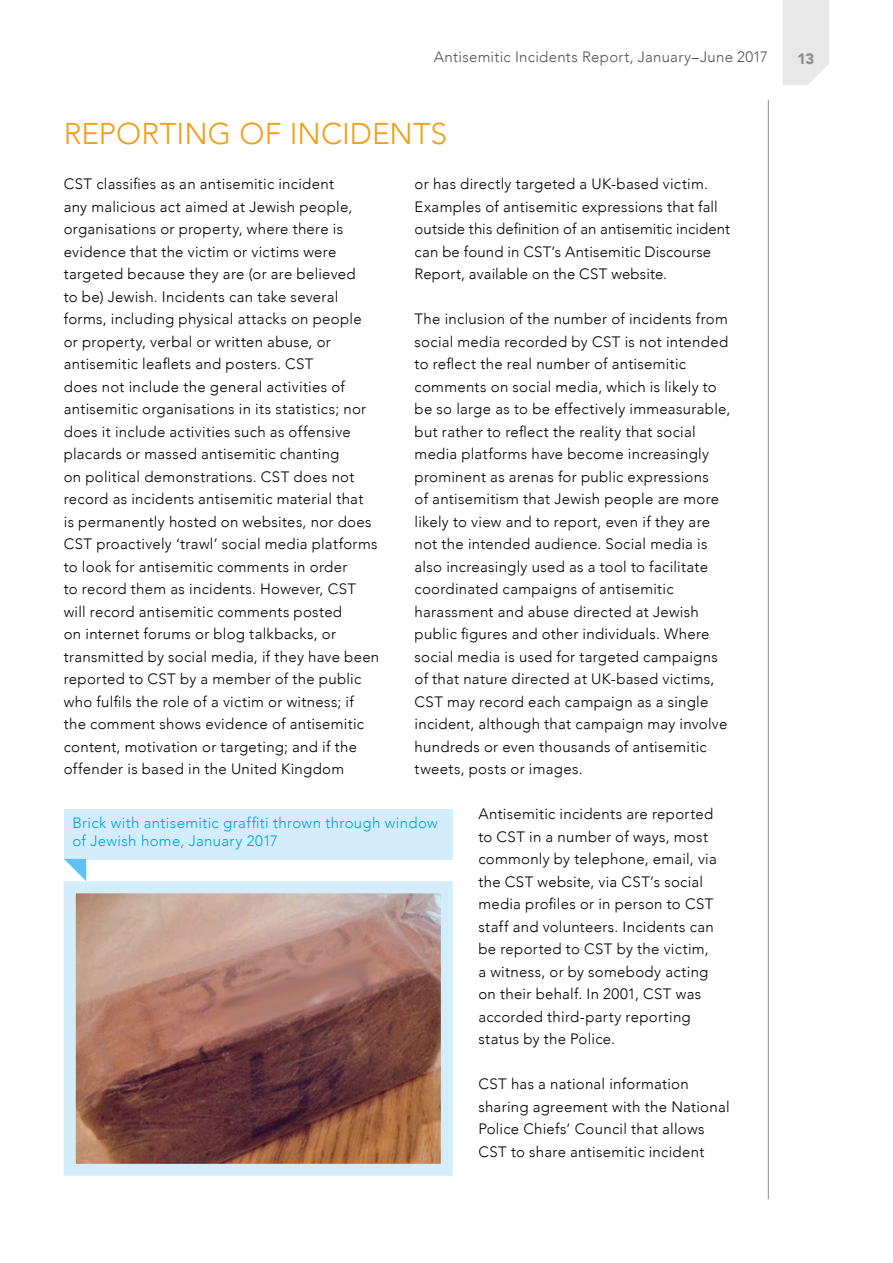
<style>
.page{position:relative;width:893px;height:1263px;background:#fff}
.page>*{position:absolute;margin:0;border:0;box-sizing:border-box;transform-origin:0 0}
.t1{font:300 30px "Avenir";letter-spacing:.005em;color:#f59d15}
.t2{font:300 15px/22.5px "Avenir";letter-spacing:.02em;color:#000}
.t3{font:300 15px/18px "Avenir";letter-spacing:.025em;color:#009fe3}
.t4{font:300 15px "Avenir";letter-spacing:.02em;color:#555254}
.t5{font:900 15px "Avenir";color:#8c8c8c}
</style>
<div class="page">
<svg style="left:782px;top:0;width:47px;height:85px;background:#e9e9e9"></svg>
<hr style="left:768px;top:100px;width:1px;height:1099px;background:#8c8c8c">
<img style="left:77px;top:894px;width:363px;height:269px">
<div style="left:64px;top:881px;width:389px;height:295px;border:12px solid #d4edfc"></div>
<div style="left:64px;top:809px;width:389px;height:50px;background:#d4edfc"></div>
<svg style="left:64px;top:859px;width:22px;height:22px"></svg>
<p class="t4" style="left:434px;top:48px;width:336px">Antisemitic Incidents Report, January–June 2017</p>
<p class="t5" style="left:797px;top:46px;width:19px">13</p>
<h1 class="t1" style="left:64px;top:116px;width:385px">REPORTING OF INCIDENTS</h1>
<p class="t2" style="left:64px;top:173px;width:317px">CST classifies as an antisemitic incident<br>any malicious act aimed at Jewish people, organisations or property, where there is evidence that the victim or victims were targeted because they are (or are believed<br>to be) Jewish. Incidents can take several forms, including physical attacks on people or property, verbal or written abuse, or antisemitic leaflets and posters. CST<br>does not include the general activities of antisemitic organisations in its statistics; nor does it include activities such as offensive placards or massed antisemitic chanting<br>on political demonstrations. CST does not record as incidents antisemitic material that<br>is permanently hosted on websites, nor does CST proactively ‘trawl’ social media platforms to look for antisemitic comments in order<br>to record them as incidents. However, CST will record antisemitic comments posted<br>on internet forums or blog talkbacks, or transmitted by social media, if they have been reported to CST by a member of the public who fulfils the role of a victim or witness; if the comment shows evidence of antisemitic content, motivation or targeting; and if the offender is based in the United Kingdom</p>
<p class="t2" style="left:415px;top:173px;width:317px">or has directly targeted a UK-based victim.<br>Examples of antisemitic expressions that fall outside this definition of an antisemitic incident can be found in CST’s Antisemitic Discourse Report, available on the CST website.</p>
<p class="t2" style="left:415px;top:308px;width:317px">The inclusion of the number of incidents from social media recorded by CST is not intended to reflect the real number of antisemitic comments on social media, which is likely to be so large as to be effectively immeasurable, but rather to reflect the reality that social media platforms have become increasingly prominent as arenas for public expressions<br>of antisemitism that Jewish people are more likely to view and to report, even if they are not the intended audience. Social media is also increasingly used as a tool to facilitate coordinated campaigns of antisemitic harassment and abuse directed at Jewish public figures and other individuals. Where social media is used for targeted campaigns of that nature directed at UK-based victims, CST may record each campaign as a single incident, although that campaign may involve hundreds or even thousands of antisemitic tweets, posts or images.</p>
<p class="t2" style="left:478px;top:803px;width:240px">Antisemitic incidents are reported to CST in a number of ways, most commonly by telephone, email, via the CST website, via CST’s social media profiles or in person to CST staff and volunteers. Incidents can be reported to CST by the victim, a witness, or by somebody acting on their behalf. In 2001, CST was accorded third-party reporting status by the Police.</p>
<p class="t2" style="left:478px;top:1073px;width:253px">CST has a national information sharing agreement with the National Police Chiefs’ Council that allows CST to share antisemitic incident</p>
<p class="t3" style="left:72px;top:814px;width:367px">Brick with antisemitic graffiti thrown through window of Jewish home, January 2017</p>
</div>
